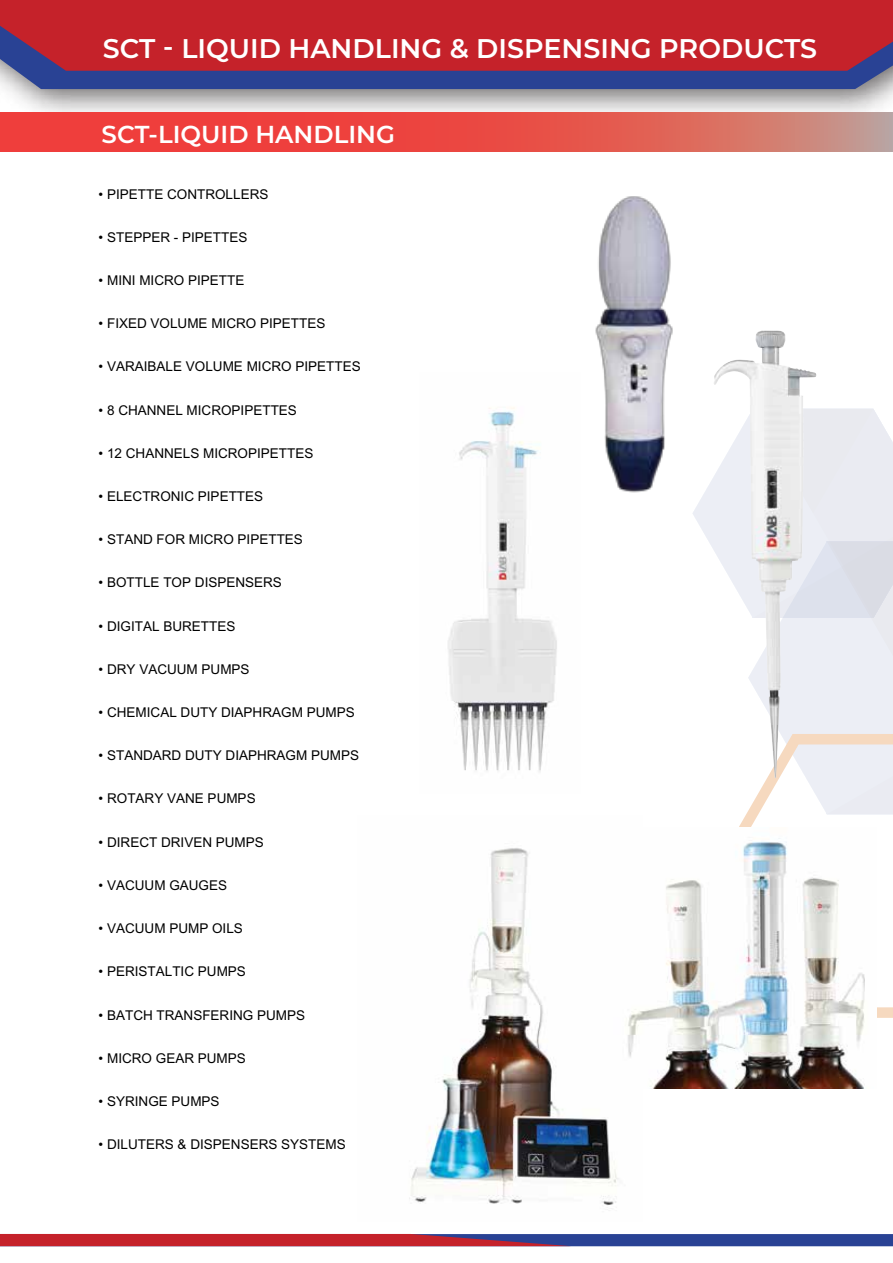
<style>
.page{position:relative;width:893px;height:1263px;background:#fff}
.page>*{position:absolute;margin:0;border:0;box-sizing:border-box;transform-origin:0 0}
.t1{font:600 27px "Montserrat";color:#fff}
.t2{font:600 24.45px "Montserrat";color:#fff}
.t3{font:13.5px "Arial";color:#000}
</style>
<div class="page">
<svg style="left:693px;top:409px;width:200px;height:325px"></svg>
<svg style="left:739px;top:734px;width:154px;height:284px"></svg>
<svg style="left:0;top:1234px;width:893px;height:12px;background:#7f305a"></svg>
<div style="left:0;top:71px;width:893px;height:18px;background:#294294"></div>
<div style="left:0;top:0;width:893px;height:71px;background:#c5222a"></div>
<svg style="left:0;top:112px;width:893px;height:39px;background:#e4554e"></svg>
<img style="left:595px;top:196px;width:78px;height:297px">
<img style="left:409px;top:848px;width:210px;height:357px">
<img style="left:448px;top:407px;width:109px;height:365px">
<img style="left:600px;top:828px;width:277px;height:261px">
<img style="left:714px;top:331px;width:103px;height:447px">
<h1 class="t1" style="left:103px;top:30px;width:716px">SCT - LIQUID HANDLING &amp; DISPENSING PRODUCTS</h1>
<h2 class="t2" style="left:102px;top:117px;width:295px">SCT-LIQUID HANDLING</h2>
<p class="t3" style="left:99px;top:186px;width:171px">• PIPETTE CONTROLLERS</p>
<p class="t3" style="left:99px;top:229px;width:150px">• STEPPER - PIPETTES</p>
<p class="t3" style="left:99px;top:273px;width:147px">• MINI MICRO PIPETTE</p>
<p class="t3" style="left:99px;top:316px;width:228px">• FIXED VOLUME MICRO PIPETTES</p>
<p class="t3" style="left:99px;top:359px;width:264px">• VARAIBALE VOLUME MICRO PIPETTES</p>
<p class="t3" style="left:99px;top:402px;width:200px">• 8 CHANNEL MICROPIPETTES</p>
<p class="t3" style="left:99px;top:445px;width:216px">• 12 CHANNELS MICROPIPETTES</p>
<p class="t3" style="left:99px;top:489px;width:166px">• ELECTRONIC PIPETTES</p>
<p class="t3" style="left:99px;top:532px;width:206px">• STAND FOR MICRO PIPETTES</p>
<p class="t3" style="left:99px;top:575px;width:185px">• BOTTLE TOP DISPENSERS</p>
<p class="t3" style="left:99px;top:618px;width:138px">• DIGITAL BURETTES</p>
<p class="t3" style="left:99px;top:661px;width:152px">• DRY VACUUM PUMPS</p>
<p class="t3" style="left:99px;top:705px;width:258px">• CHEMICAL DUTY DIAPHRAGM PUMPS</p>
<p class="t3" style="left:99px;top:748px;width:262px">• STANDARD DUTY DIAPHRAGM PUMPS</p>
<p class="t3" style="left:99px;top:791px;width:159px">• ROTARY VANE PUMPS</p>
<p class="t3" style="left:99px;top:834px;width:167px">• DIRECT DRIVEN PUMPS</p>
<p class="t3" style="left:99px;top:877px;width:130px">• VACUUM GAUGES</p>
<p class="t3" style="left:99px;top:921px;width:146px">• VACUUM PUMP OILS</p>
<p class="t3" style="left:99px;top:964px;width:149px">• PERISTALTIC PUMPS</p>
<p class="t3" style="left:99px;top:1007px;width:208px">• BATCH TRANSFERING PUMPS</p>
<p class="t3" style="left:99px;top:1050px;width:149px">• MICRO GEAR PUMPS</p>
<p class="t3" style="left:99px;top:1093px;width:123px">• SYRINGE PUMPS</p>
<p class="t3" style="left:99px;top:1137px;width:249px">• DILUTERS &amp; DISPENSERS SYSTEMS</p>
</div>
